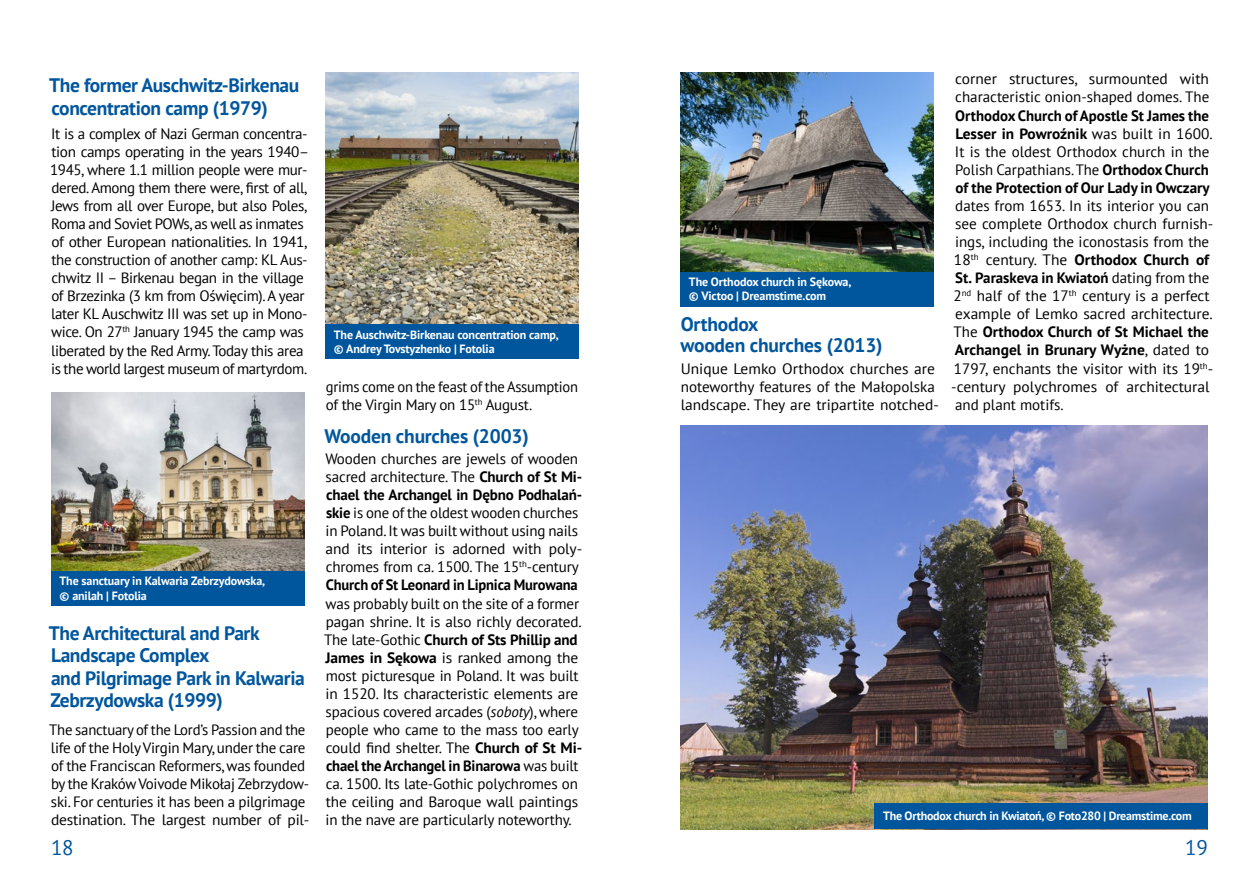
<style>
.page{position:relative;width:1259px;height:893px;background:#fff}
.page>*{position:absolute;margin:0;border:0;box-sizing:border-box;transform-origin:0 0}
.t1{font:21px "PT Sans";color:#00569d}
.t2{font:700 19.5px/22.5px "PT Sans";letter-spacing:-.02em;color:#00569d}
.t3{font:15px/18px "PT Sans";letter-spacing:-.01em;color:#000}
.t4{font:700 15px/18px "PT Sans";color:#000}
.t5{font:700 12px/14.4px "PT Sans";letter-spacing:-.01em;color:#fff}
.s1{font-weight:700}
.s2{font-style:italic}
.s3{font-weight:400}
</style>
<div class="page">
<img style="left:680px;top:72px;width:253px;height:200px">
<img style="left:51px;top:392px;width:253px;height:180px">
<img style="left:325px;top:72px;width:253px;height:253px">
<img style="left:680px;top:425px;width:528px;height:404px">
<div style="left:51px;top:572px;width:253px;height:34px;background:#00569d"></div>
<div style="left:325px;top:325px;width:253px;height:34px;background:#00569d"></div>
<div style="left:680px;top:272px;width:253px;height:34px;background:#00569d"></div>
<div style="left:874px;top:804px;width:334px;height:25px;background:#00569d"></div>
<h2 class="t2" style="left:49px;top:74px;width:252px">The former Auschwitz-Birkenau concentration camp (1979)</h2>
<p class="t3" style="left:50px;top:124px;width:261px">It is a complex of Nazi German concentra&shy;tion camps operating in the years 1940– 1945, where 1.1 million people were mur&shy;dered. Among them there were, first of all, Jews from all over Europe, but also Poles, Roma and Soviet POWs, as well as inmates of other European nationalities. In 1941, the construction of another camp: KL Aus&shy;chwitz II – Birkenau began in the village of Brzezinka (3 km from Oświęcim). A year later KL Auschwitz III was set up in Mono&shy;wice. On 27<sup>th</sup> January 1945 the camp was liberated by the Red Army. Today this area is the world largest museum of martyrdom.</p>
<p class="t5" style="left:60px;top:574px;width:207px">The sanctuary in Kalwaria Zebrzydowska, © anilah | Fotolia</p>
<h2 class="t2" style="left:49px;top:621px;width:258px">The Architectural and Park<br>Landscape Complex<br>and Pilgrimage Park in Kalwaria<br>Zebrzydowska (1999)</h2>
<p class="t3" style="left:49px;top:720px;width:262px">The sanctuary of the Lord’s Passion and the life of the Holy Virgin Mary, under the care of the Franciscan Reformers, was founded by the Kraków Voivode Mikołaj Zebrzydow&shy;ski. For centuries it has been a pilgrimage destination. The largest number of pil-</p>
<p class="t5" style="left:334px;top:327px;width:226px">The Auschwitz-Birkenau concentration camp, © Andrey Tovstyzhenko | Fotolia</p>
<p class="t3" style="left:326px;top:377px;width:254px">grims come on the feast of the Assumption of the Virgin Mary on 15<sup>th</sup> August.</p>
<h2 class="t2" style="left:325px;top:424px;width:206px">Wooden churches (2003)</h2>
<p class="t3" style="left:325px;top:449px;width:258px">Wooden churches are jewels of wooden sacred architecture. The <span class="s1">Church of St Mi&shy;chael the Archangel in Dębno Podhalań&shy;skie</span> is one of the oldest wooden churches in Poland. It was built without using nails and its interior is adorned with poly&shy;chromes from ca. 1500. The 15<sup>th</sup>-century <span class="s1">Church of St Leonard in Lipnica Murowana</span></p>
<p class="t3" style="left:324px;top:594px;width:260px">was probably built on the site of a former pagan shrine. It is also richly decorated.<br>The late-Gothic <span class="s1">Church of Sts Phillip and James in Sękowa</span> is ranked among the most picturesque in Poland. It was built in 1520. Its characteristic elements are spacious covered arcades (<span class="s2">soboty</span>), where people who came to the mass too early could find shelter. The <span class="s1">Church of St Mi&shy;chael the Archangel in Binarowa</span> was built ca. 1500. Its late-Gothic polychromes on the ceiling and Baroque wall paintings in the nave are particularly noteworthy.</p>
<p class="t5" style="left:689px;top:274px;width:164px">The Orthodox church in Sękowa, © Victoo | Dreamstime.com</p>
<h2 class="t2" style="left:680px;top:313px;width:204px;line-height:21px">Orthodox<br>wooden churches (2013)</h2>
<p class="t3" style="left:681px;top:359px;width:260px">Unique Lemko Orthodox churches are noteworthy features of the Małopolska landscape. They are tripartite notched-</p>
<p class="t3" style="left:955px;top:70px;width:255px">corner structures, surmounted with characteristic onion-shaped domes. The</p>
<p class="t4" style="left:955px;top:106px;width:259px">Orthodox Church of Apostle St James the Lesser in Powroźnik <span class="s3">was built in 1600.<br>It is the oldest Orthodox church in the Polish Carpathians. The</span> Orthodox Church of the Protection of Our Lady in Owczary</p>
<p class="t3" style="left:951px;top:196px;width:263px">dates from 1653. In its interior you can see complete Orthodox church furnish&shy;ings, including the iconostasis from the 18<sup>th</sup> century. The <span class="s1">Orthodox Church of St. Paraskeva in Kwiatoń</span> dating from the 2<sup>nd</sup> half of the 17<sup>th</sup> century is a perfect example of Lemko sacred architecture.<br>The <span class="s1">Orthodox Church of St Michael the Archangel in Brunary Wyżne</span>, dated to 1797, enchants the visitor with its 19<sup>th</sup>--century polychromes of architectural and plant motifs.</p>
<p class="t5" style="left:883px;top:809px;width:310px">The Orthodox church in Kwiatoń, © Foto280 | Dreamstime.com</p>
<h1 class="t1" style="left:51px;top:834px;width:24px">18</h1>
<h1 class="t1" style="left:1185px;top:834px;width:24px">19</h1>
</div>
